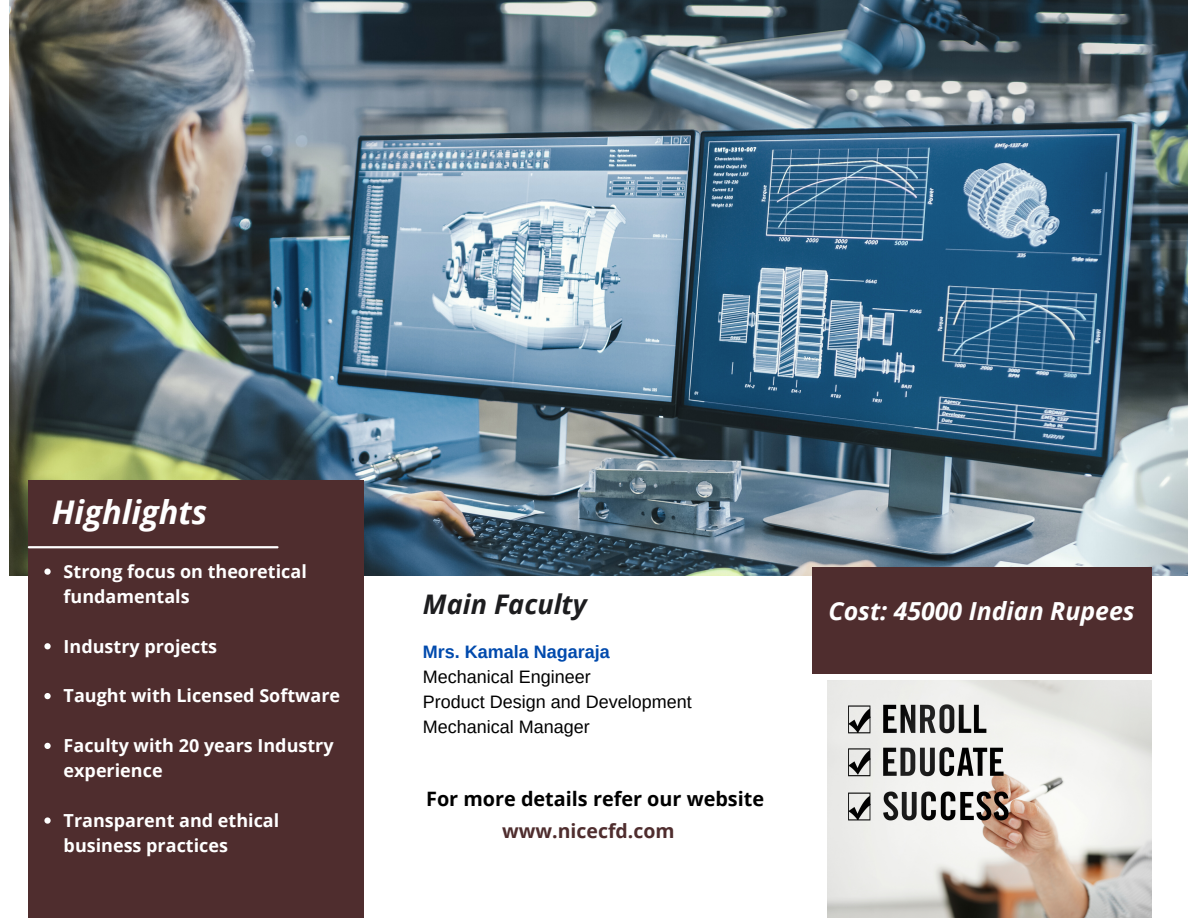
<style>
.page{position:relative;width:1188px;height:918px;background:#fff}
.page>*{position:absolute;margin:0;border:0;box-sizing:border-box;transform-origin:0 0}
.t1{font:italic 700 32.7px "Open Sans";color:#fff}
.t2{font:italic 700 27px "Open Sans";color:#1d1d1f}
.t3{font:italic 700 24.9px "Open Sans";color:#fff}
.t4{font:700 19.8px "Open Sans";color:#000}
.t5{font:700 19.5px "Open Sans";color:#4f2d2e}
.t6{font:700 18px/24.9px "Open Sans";color:#fff}
.t7{font:18px "Arimo";color:#000}
.t8{font:700 18px "Arimo";color:#004aad}
</style>
<div class="page">
<img style="left:10px;top:0;width:1178px;height:576px">
<div style="left:812px;top:568px;width:339px;height:106px;background:#4f2d2e"></div>
<div style="left:28px;top:481px;width:336px;height:437px;background:#4f2d2e"></div>
<hr style="left:29px;top:546px;width:248px;height:2px;background:#fff">
<img style="left:828px;top:680px;width:324px;height:238px">
<svg style="left:44px;top:569px;width:7px;height:6px"></svg>
<svg style="left:44px;top:643px;width:7px;height:6px"></svg>
<svg style="left:44px;top:693px;width:7px;height:6px"></svg>
<svg style="left:44px;top:743px;width:7px;height:6px"></svg>
<svg style="left:44px;top:817px;width:7px;height:7px"></svg>
<p class="t1" style="left:52px;top:489px;width:157px">Highlights</p>
<p class="t6" style="left:64px;top:558px;width:245px">Strong focus on theoretical fundamentals</p>
<p class="t6" style="left:64px;top:633px;width:155px">Industry projects</p>
<p class="t6" style="left:64px;top:683px;width:278px">Taught with Licensed Software</p>
<p class="t6" style="left:64px;top:733px;width:272px">Faculty with 20 years Industry experience</p>
<p class="t6" style="left:64px;top:807px;width:217px">Transparent and ethical business practices</p>
<p class="t2" style="left:423px;top:585px;width:165px">Main Faculty</p>
<p class="t8" style="left:423px;top:642px;width:188px">Mrs. Kamala Nagaraja</p>
<p class="t7" style="left:423px;top:667px;width:170px">Mechanical Engineer</p>
<p class="t7" style="left:423px;top:692px;width:271px">Product Design and Development</p>
<p class="t7" style="left:423px;top:716px;width:169px">Mechanical Manager</p>
<p class="t4" style="left:426px;top:785px;width:340px">For more details refer our website</p>
<p class="t5" style="left:502px;top:817px;width:174px">www.nicecfd.com</p>
<p class="t3" style="left:828px;top:594px;width:308px">Cost: 45000 Indian Rupees</p>
</div>
